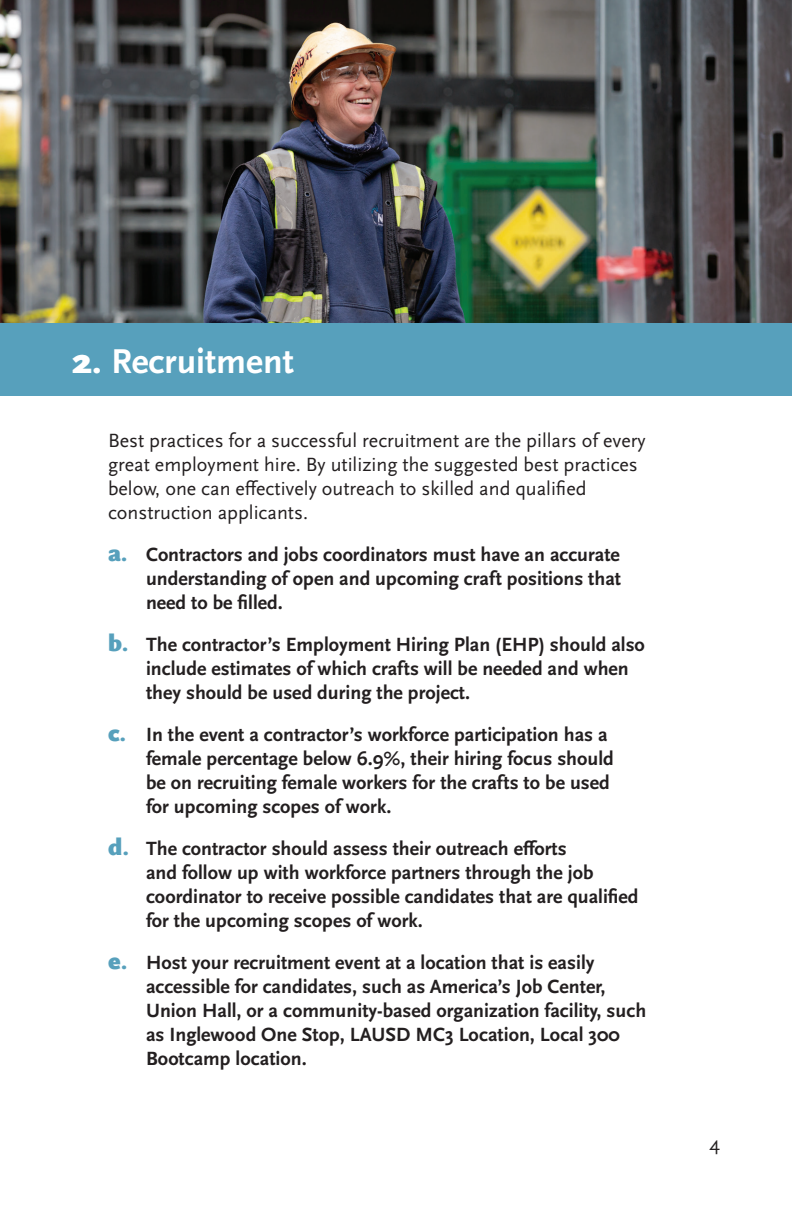
<style>
.page{position:relative;width:792px;height:1224px;background:#fff}
.page>*{position:absolute;margin:0;border:0;box-sizing:border-box;transform-origin:0 0}
.t1{font:700 36px "Scala Sans Pro";color:#fff}
.t2{font:700 20px/24px "Scala Sans Pro";color:#231f20}
.t3{font:20px/24px "Scala Sans Pro";color:#231f20}
.s1{font-weight:900}
.s2{font-weight:900;font-size:24px;color:#57a0bc}
</style>
<div class="page">
<img style="left:0;top:0;width:792px;height:323px">
<div style="left:0;top:323px;width:792px;height:73px;background:#57a0bc"></div>
<h1 class="t1" style="left:72px;top:341px;width:223px"><span class="s1">2.</span> Recruitment</h1>
<p class="t3" style="left:108px;top:428px;width:539px">Best practices for a successful recruitment are the pillars of every great employment hire. By utilizing the suggested best practices below, one can effectively outreach to skilled and qualified construction applicants.</p>
<p class="t2" style="left:146px;top:542px;width:477px;text-align:justify;text-indent:-38px"><span class="s2">a.</span> Contractors and jobs coordinators must have an accurate understanding of open and upcoming craft positions that need to be filled.</p>
<p class="t2" style="left:146px;top:632px;width:500px;text-indent:-38px"><span class="s2">b.</span> The contractor’s Employment Hiring Plan (EHP) should also include estimates of which crafts will be needed and when they should be used during the project.</p>
<p class="t2" style="left:146px;top:722px;width:469px;text-indent:-38px"><span class="s2">c.</span> In the event a contractor’s workforce participation has a female percentage below 6.9%, their hiring focus should be on recruiting female workers for the crafts to be used for upcoming scopes of work.</p>
<p class="t2" style="left:146px;top:836px;width:494px;text-indent:-38px"><span class="s2">d.</span> The contractor should assess their outreach efforts<br>and follow up with workforce partners through the job coordinator to receive possible candidates that are qualified for the upcoming scopes of work.</p>
<p class="t2" style="left:146px;top:950px;width:502px;text-indent:-38px"><span class="s2">e.</span> Host your recruitment event at a location that is easily accessible for candidates, such as America’s Job Center, Union Hall, or a community-based organization facility, such as Inglewood One Stop, LAUSD MC3 Location, Local 300<br>Bootcamp location.</p>
<p class="t3" style="left:709px;top:1132px;width:12px">4</p>
</div>
